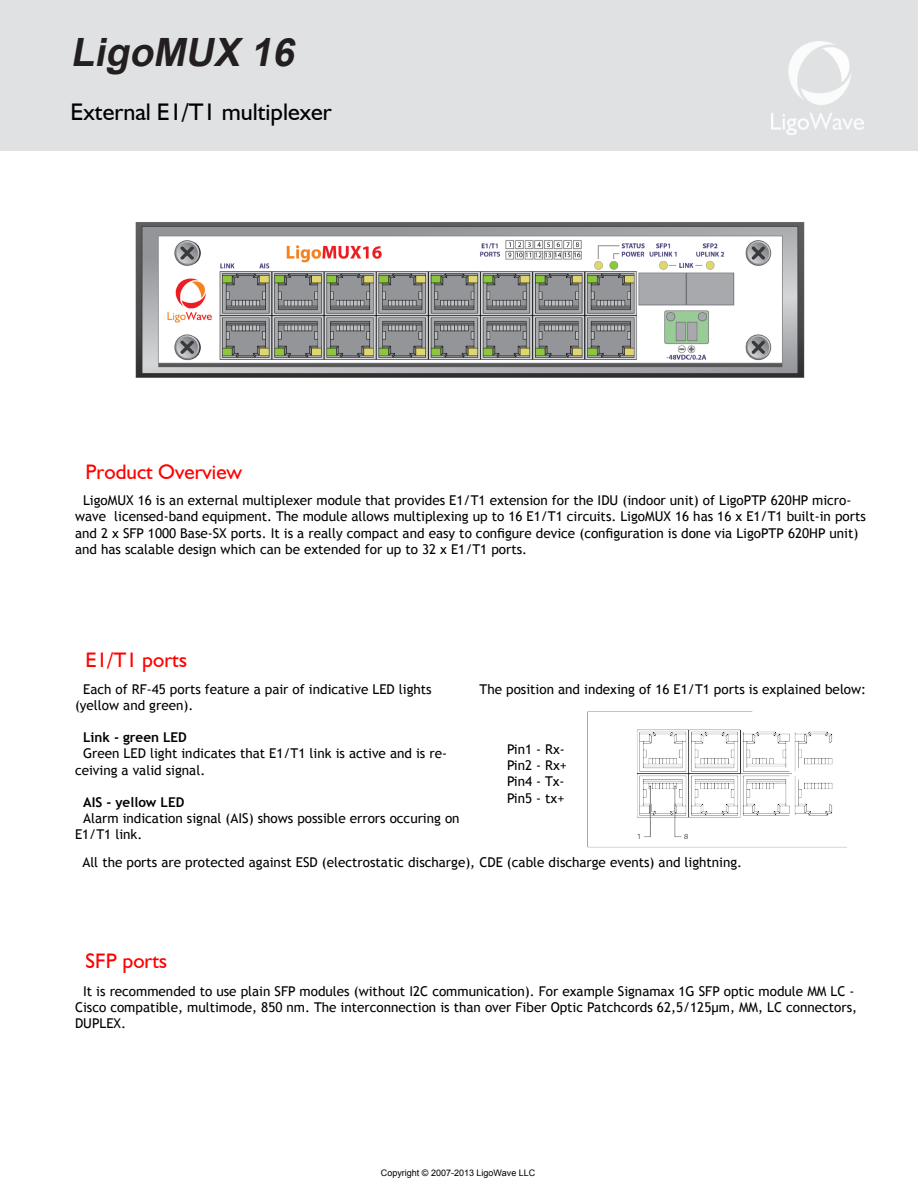
<style>
.page{position:relative;width:918px;height:1188px;background:#fff}
.page>*{position:absolute;margin:0;border:0;box-sizing:border-box;transform-origin:0 0}
.t1{font:italic 700 39px "Arial";color:#231f20}
.t2{font:24px "Humanist 521 BT";color:#000}
.Heading_1{font:21px "Humanist 521 BT";color:#f00}
.t3{font:13.5px/16.2px "Trebuchet MS";color:#000}
.t4{font:700 13.5px "Trebuchet MS";color:#000}
.t5{font:9px "Arial";color:#000}
</style>
<div class="page">
<div style="left:0;top:0;width:918px;height:150px;background:#e0e1e2"></div>
<img style="left:771px;top:42px;width:93px;height:92px">
<img style="left:135px;top:222px;width:670px;height:156px">
<img style="left:587px;top:711px;width:260px;height:137px">
<h1 class="t1" style="left:70px;top:26px;width:234px">LigoMUX 16</h1>
<h2 class="t2" style="left:70px;top:97px;width:263px">External E1/T1 multiplexer</h2>
<p class="Heading_1" style="left:86px;top:459px;width:158px">Product Overview</p>
<p class="t3" style="left:75px;top:493px;width:792px;text-indent:8px">LigoMUX 16 is an external multiplexer module that provides E1/T1 extension for the IDU (indoor unit) of LigoPTP 620HP micro&shy;wave licensed-band equipment. The module allows multiplexing up to 16 E1/T1 circuits. LigoMUX 16 has 16 x E1/T1 built-in ports and 2 x SFP 1000 Base-SX ports. It is a really compact and easy to configure device (configuration is done via LigoPTP 620HP unit) and has scalable design which can be extended for up to 32 x E1/T1 ports.</p>
<p class="Heading_1" style="left:86px;top:647px;width:103px">E1/T1 ports</p>
<p class="t3" style="left:75px;top:681px;width:358px;text-indent:8px">Each of RF-45 ports feature a pair of indicative LED lights (yellow and green).</p>
<p class="t4" style="left:83px;top:729px;width:105px">Link - green LED</p>
<p class="t3" style="left:75px;top:746px;width:374px;text-indent:8px">Green LED light indicates that E1/T1 link is active and is re&shy;ceiving a valid signal.</p>
<p class="t4" style="left:83px;top:794px;width:103px">AIS - yellow LED</p>
<p class="t3" style="left:75px;top:811px;width:386px;text-indent:8px">Alarm indication signal (AIS) shows possible errors occuring on<br>E1/T1 link.</p>
<p class="t3" style="left:480px;top:681px;width:388px">The position and indexing of 16 E1/T1 ports is explained below:</p>
<p class="t3" style="left:507px;top:741px;width:59px">Pin1 - Rx-</p>
<p class="t3" style="left:507px;top:757px;width:61px">Pin2 - Rx+</p>
<p class="t3" style="left:507px;top:774px;width:59px">Pin4 - Tx-</p>
<p class="t3" style="left:507px;top:790px;width:59px">Pin5 - tx+</p>
<p class="t3" style="left:82px;top:854px;width:661px">All the ports are protected against ESD (electrostatic discharge), CDE (cable discharge events) and lightning.</p>
<p class="Heading_1" style="left:86px;top:948px;width:83px">SFP ports</p>
<p class="t3" style="left:75px;top:983px;width:784px;text-indent:8px">It is recommended to use plain SFP modules (without I2C communication). For example Signamax 1G SFP optic module MM LC -<br>Cisco compatible, multimode, 850 nm. The interconnection is than over Fiber Optic Patchcords 62,5/125μm, MM, LC connectors,<br>DUPLEX.</p>
<p class="t5" style="left:381px;top:1166px;width:156px">Copyright © 2007-2013 LigoWave LLC</p>
</div>
